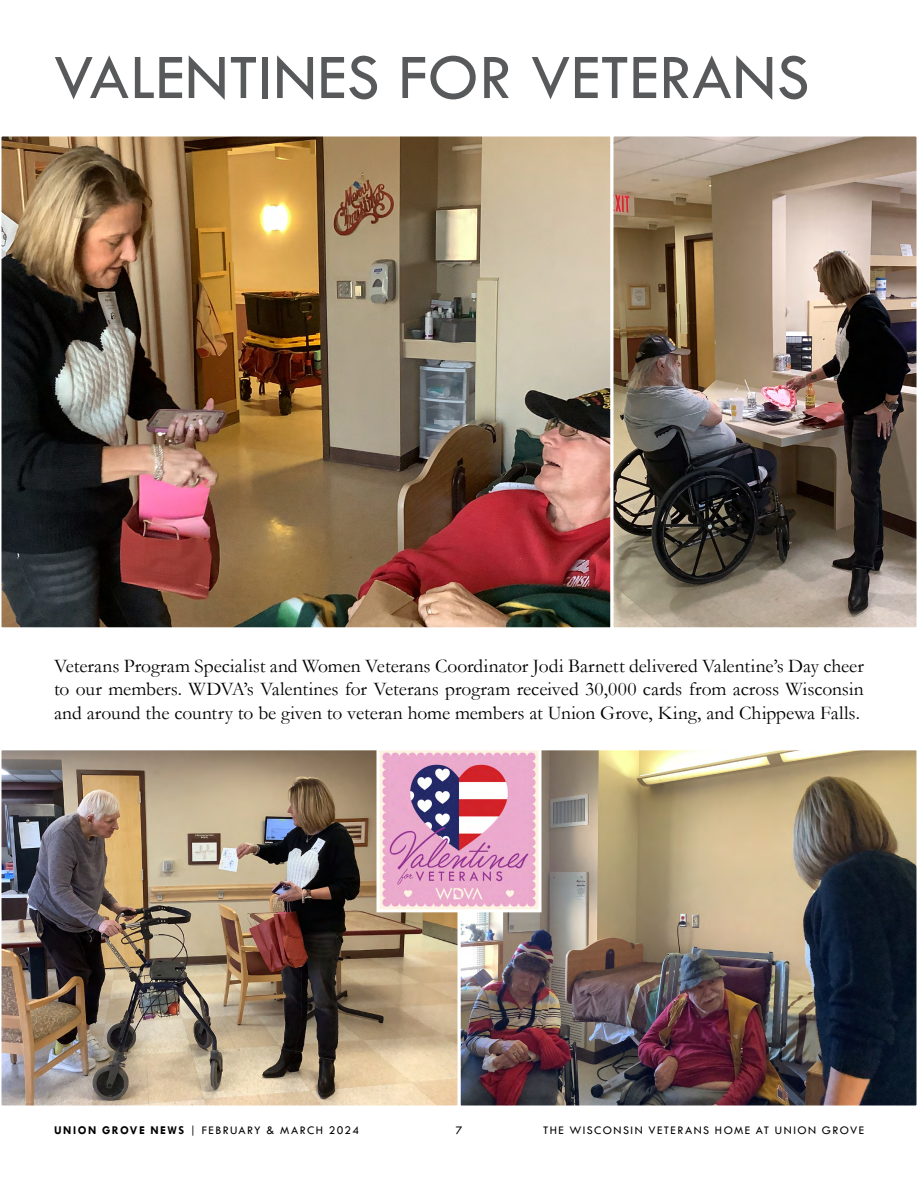
<style>
.page{position:relative;width:918px;height:1188px;background:#fff}
.page>*{position:absolute;margin:0;border:0;box-sizing:border-box;transform-origin:0 0}
.t1{font:66px "Tw Cen";letter-spacing:.005em;color:#58595b}
.t2{font:19.5px/23.4px "Garamond";color:#000;text-align:justify}
.t3{font:12px "Tw Cen";letter-spacing:.12em;color:#000}
.s1{font-weight:700}
</style>
<div class="page">
<img style="left:1px;top:136px;width:610px;height:492px">
<img style="left:613px;top:136px;width:304px;height:492px">
<img style="left:460px;top:750px;width:457px;height:356px">
<img style="left:1px;top:750px;width:457px;height:356px">
<img style="left:380px;top:751px;width:158px;height:157px">
<div style="left:376px;top:747px;width:166px;height:165px;border:3px solid #fff"></div>
<h1 class="t1" style="left:54px;top:38px;width:757px">VALENTINES FOR VETERANS</h1>
<p class="t2" style="left:54px;top:653px;width:811px">Veterans Program Specialist and Women Veterans Coordinator Jodi Barnett delivered Valentine’s Day cheer to our members. WDVA’s Valentines for Veterans program received 30,000 cards from across Wisconsin and around the country to be given to veteran home members at Union Grove, King, and Chippewa Falls.</p>
<p class="t3" style="left:54px;top:1123px;width:307px"><span class="s1">UNION GROVE NEWS</span> | FEBRUARY &amp; MARCH 2024</p>
<p class="t3" style="left:456px;top:1123px;width:8px">7</p>
<p class="t3" style="left:543px;top:1123px;width:322px">THE WISCONSIN VETERANS HOME AT UNION GROVE</p>
</div>
